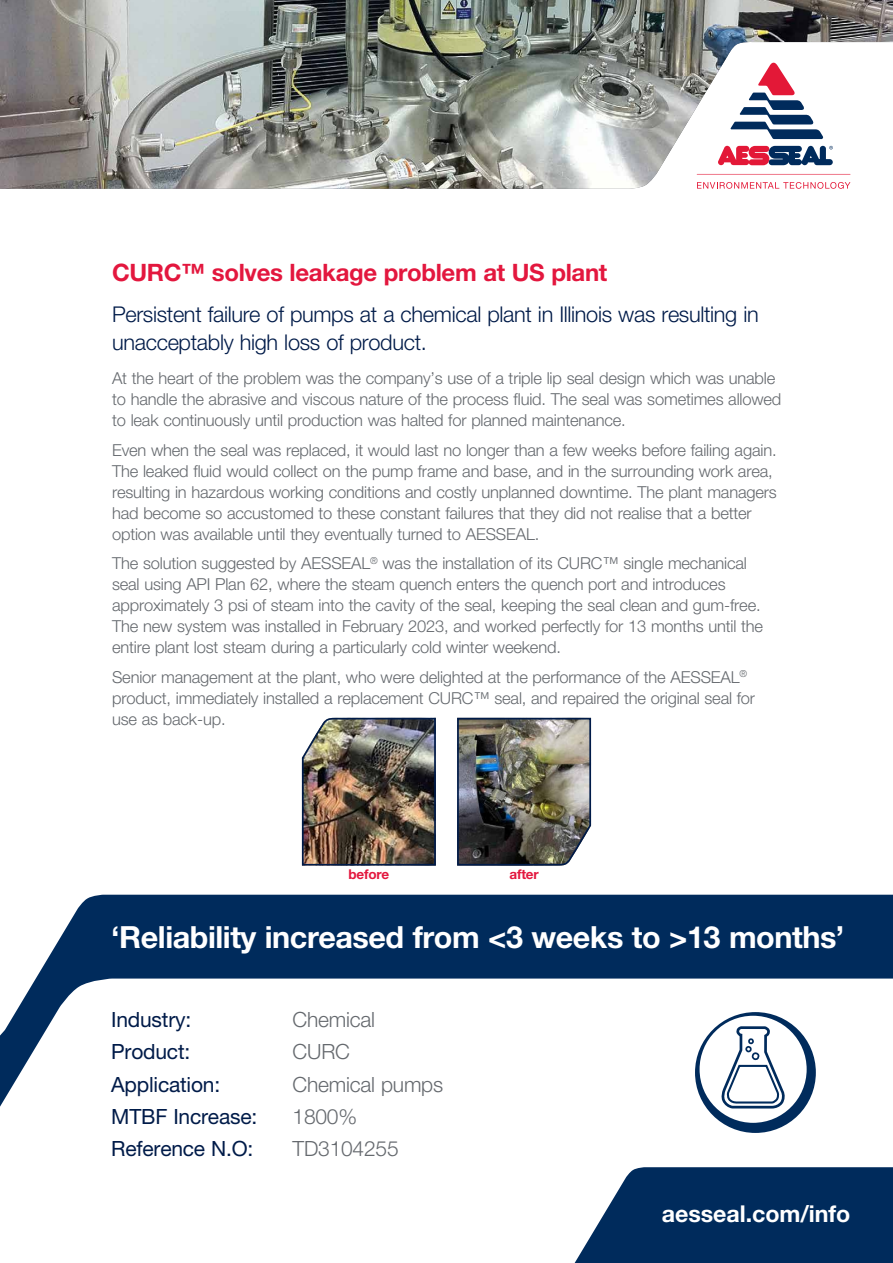
<style>
.page{position:relative;width:893px;height:1263px;background:#fff}
.page>*{position:absolute;margin:0;border:0;box-sizing:border-box;transform-origin:0 0}
.Case_Studies_White_Header{font:700 30.6px "Helvetica Neue LTW1 G";letter-spacing:-.015em;color:#fff}
.Headline{font:700 24px "Helvetica Neue LTW1 G";letter-spacing:-.015em;color:#e3173e}
.Website{font:700 23.25px "Helvetica Neue LTW1 G";letter-spacing:-.005em;color:#fff}
.Subline{font:300 21.75px/28.5px "Helvetica Neue LTW1 G";letter-spacing:-.015em;color:#001b49}
.Case_Studies_Tabs{font:21px "Helvetica Neue LTW1 G";letter-spacing:-.01em;color:#001b49}
.Case_Studies_Tabs-2{font:300 21px "Helvetica Neue LTW1 G";letter-spacing:-.01em;color:#65696e}
.Body_copy_11pt{font:300 16.5px/21px "Helvetica Neue LTW1 G";letter-spacing:-.01em;color:#65696e}
.Caption_red_9pt{font:700 13.5px "Helvetica Neue LTW1 G";letter-spacing:-.015em;color:#e3173e}
</style>
<div class="page">
<img style="left:0;top:0;width:893px;height:189px">
<div style="left:36px;top:895px;width:857px;height:83px;background:#002b5c"></div>
<svg style="left:0;top:978px;width:893px;height:155px"></svg>
<div style="left:695px;top:1012px;width:121px;height:121px;background:#002b5c;border-radius:50%"></div>
<div style="left:700px;top:1016px;width:107px;height:107px;background:#fff;border-radius:50%"></div>
<svg style="left:721px;top:1024px;width:63px;height:85px"></svg>
<svg style="left:697px;top:174px;width:153px;height:1px"></svg>
<svg style="left:718px;top:146px;width:115px;height:19px"></svg>
<svg style="left:730px;top:63px;width:93px;height:76px"></svg>
<svg style="left:697px;top:182px;width:153px;height:7px"></svg>
<img style="left:301px;top:717px;width:135px;height:149px">
<img style="left:457px;top:717px;width:135px;height:149px">
<svg style="left:574px;top:1167px;width:319px;height:96px;background:#183f6b"></svg>
<p class="Headline" style="left:112px;top:257px;width:497px">CURC™ solves leakage problem at US plant</p>
<p class="Subline" style="left:112px;top:300px;width:648px">Persistent failure of pumps at a chemical plant in Illinois was resulting in unacceptably high loss of product.</p>
<p class="Body_copy_11pt" style="left:112px;top:368px;width:671px">At the heart of the problem was the company’s use of a triple lip seal design which was unable to handle the abrasive and viscous nature of the process fluid. The seal was sometimes allowed to leak continuously until production was halted for planned maintenance.</p>
<p class="Body_copy_11pt" style="left:112px;top:439px;width:666px">Even when the seal was replaced, it would last no longer than a few weeks before failing again.<br>The leaked fluid would collect on the pump frame and base, and in the surrounding work area, resulting in hazardous working conditions and costly unplanned downtime. The plant managers had become so accustomed to these constant failures that they did not realise that a better option was available until they eventually turned to AESSEAL.</p>
<p class="Body_copy_11pt" style="left:112px;top:553px;width:653px">The solution suggested by AESSEAL<sup>®</sup> was the installation of its CURC™ single mechanical seal using API Plan 62, where the steam quench enters the quench port and introduces approximately 3 psi of steam into the cavity of the seal, keeping the seal clean and gum-free.<br>The new system was installed in February 2023, and worked perfectly for 13 months until the entire plant lost steam during a particularly cold winter weekend.</p>
<p class="Body_copy_11pt" style="left:112px;top:666px;width:645px">Senior management at the plant, who were delighted at the performance of the AESSEAL<sup>® </sup>product, immediately installed a replacement CURC™ seal, and repaired the original seal for use as back-up.</p>
<p class="Caption_red_9pt" style="left:349px;top:866px;width:42px">before</p>
<p class="Caption_red_9pt" style="left:509px;top:866px;width:31px">after</p>
<p class="Case_Studies_White_Header" style="left:111px;top:918px;width:735px">‘Reliability increased from &lt;3 weeks to &gt;13 months’</p>
<p class="Case_Studies_Tabs" style="left:111px;top:1007px;width:81px">Industry:</p>
<p class="Case_Studies_Tabs-2" style="left:293px;top:1007px;width:84px">Chemical</p>
<p class="Case_Studies_Tabs" style="left:111px;top:1039px;width:81px">Product:</p>
<p class="Case_Studies_Tabs-2" style="left:293px;top:1039px;width:59px">CURC</p>
<p class="Case_Studies_Tabs" style="left:111px;top:1071px;width:110px">Application:</p>
<p class="Case_Studies_Tabs-2" style="left:293px;top:1071px;width:152px">Chemical pumps</p>
<p class="Case_Studies_Tabs" style="left:111px;top:1103px;width:147px">MTBF Increase:</p>
<p class="Case_Studies_Tabs-2" style="left:293px;top:1103px;width:66px">1800%</p>
<p class="Case_Studies_Tabs" style="left:111px;top:1135px;width:144px">Reference N.O:</p>
<p class="Case_Studies_Tabs-2" style="left:293px;top:1135px;width:108px">TD3104255</p>
<p class="Website" style="left:662px;top:1199px;width:190px">aesseal.com/info</p>
</div>
